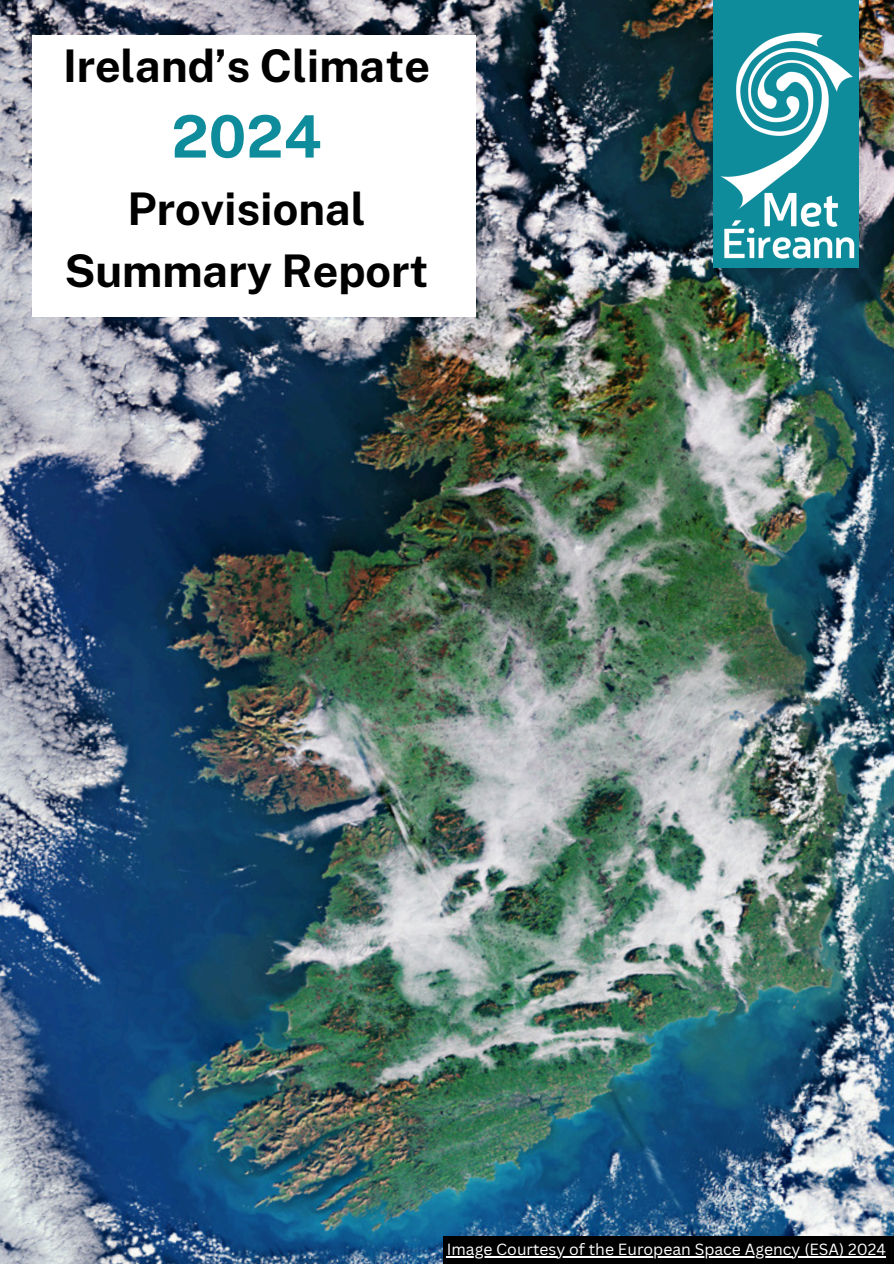
<style>
.page{position:relative;width:894px;height:1264px;background:#fff}
.page>*{position:absolute;margin:0;border:0;box-sizing:border-box;transform-origin:0 0}
.t1{font:700 58.5px "Public Sans";color:#0f8c9b}
.t2{font:700 45px/61.8px "Public Sans";color:#000;text-align:center}
.t3{font:15.75px "Canva Sans";color:#fff}
</style>
<div class="page">
<img style="left:0;top:0;width:893px;height:1263px">
<div style="left:32px;top:36px;width:443px;height:281px;background:#fff"></div>
<div style="left:443px;top:1235px;width:450px;height:28px;background:#000"></div>
<img style="left:713px;top:0;width:145px;height:268px">
<hr style="left:446px;top:1256px;width:439px;height:1px;background:#fff">
<h1 class="t2" style="left:63px;top:35px;width:368px">Ireland’s Climate</h1>
<h1 class="t1" style="left:171px;top:102px;width:152px">2024</h1>
<h1 class="t2" style="left:64px;top:178px;width:365px">Provisional<br>Summary Report</h1>
<p class="t3" style="left:446px;top:1238px;width:440px">Image Courtesy of the European Space Agency (ESA) 2024</p>
</div>
